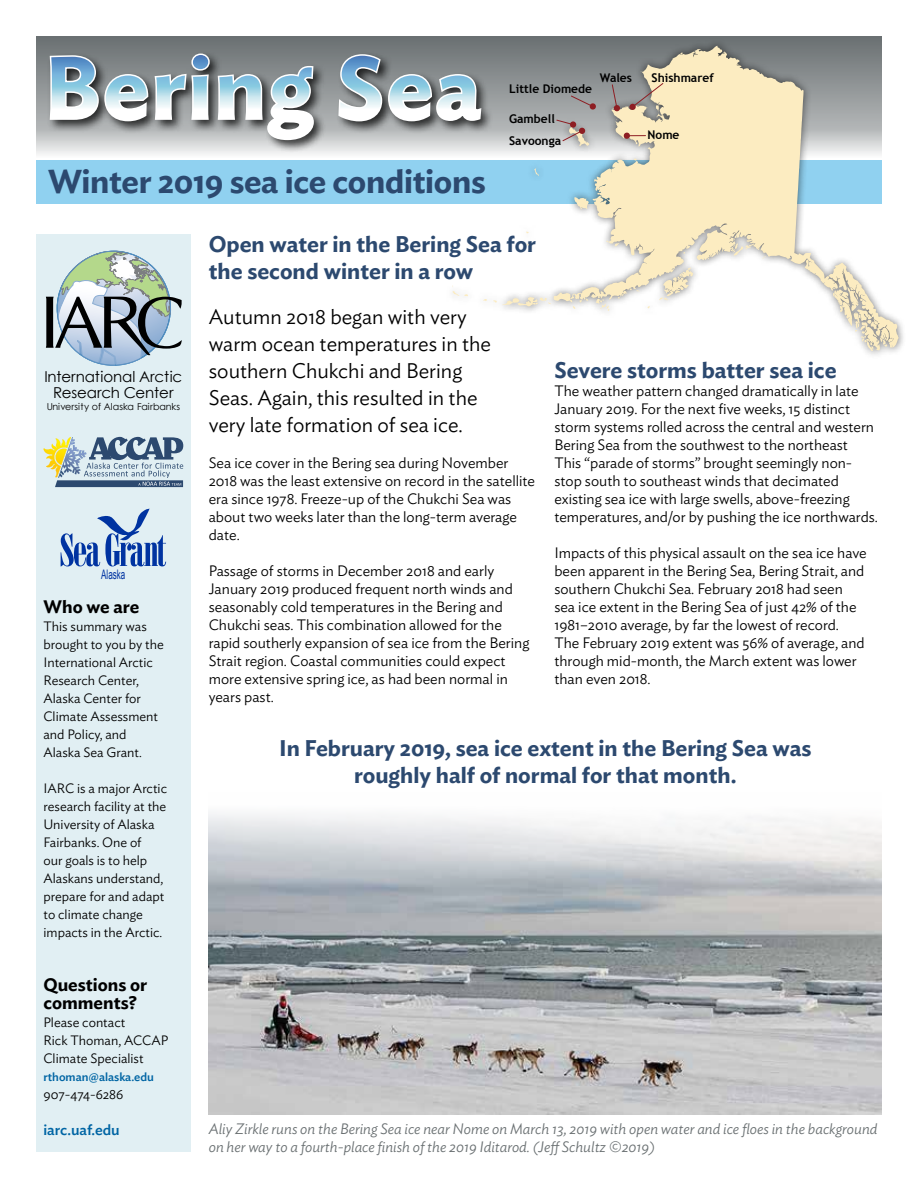
<style>
.page{position:relative;width:918px;height:1188px;background:#fff}
.page>*{position:absolute;margin:0;border:0;box-sizing:border-box;transform-origin:0 0}
.t1{font:600 87px "Ideal Sans";letter-spacing:.03em;color:#fff}
.t2{font:600 33px "Ideal Sans";letter-spacing:-.01em;color:#2c496f}
.t3{font:600 22.5px/27px "Ideal Sans";color:#2c496f}
.t4{font:300 21px/27px "Ideal Sans";color:#000}
.t5{font:600 18px/18px "Ideal Sans";color:#000}
.t6{font:300 15px/18px "Ideal Sans";color:#000}
.t7{font:italic 300 15px/18px "Ideal Sans";color:#6a7072}
.t8{font:15px/15.9px "Century Gothic";letter-spacing:-.01em;color:#000;text-align:center}
.t9{font:500 15px "Ideal Sans";color:#0065a4}
.t10{font:300 13.5px/18px "Ideal Sans";color:#000}
.t11{font:13.2px "Arial Narrow";color:#0033a1;scale:.75 1}
.t12{font:700 12px "Trebuchet MS";color:#000}
.t13{font:500 12px "Ideal Sans";color:#0065a4}
.t14{font:9.6px "Century Gothic";color:#000}
</style>
<div class="page">
<img style="left:209px;top:814px;width:672px;height:301px">
<svg style="left:36px;top:36px;width:846px;height:118px;fill:#6f7577"></svg>
<div style="left:47px;top:51px;width:446px;height:102px;background:#000;opacity:.75"></div>
<svg style="left:48px;top:52px;width:267px;height:90px"></svg>
<svg style="left:337px;top:53px;width:108px;height:70px"></svg>
<div style="left:36px;top:234px;width:155px;height:918px;background:#e1eff3"></div>
<svg style="left:46px;top:251px;width:136px;height:115px"></svg>
<svg style="left:43px;top:437px;width:140px;height:50px"></svg>
<svg style="left:61px;top:508px;width:105px;height:58px"></svg>
<div style="left:36px;top:160px;width:846px;height:44px;background:#90d1f0"></div>
<div style="left:445px;top:38px;width:462px;height:321px;background:#000;opacity:.58"></div>
<svg style="left:570px;top:46px;width:329px;height:302px"></svg>
<svg style="left:574px;top:197px;width:15px;height:12px"></svg>
<svg style="left:534px;top:169px;width:5px;height:7px"></svg>
<svg style="left:615px;top:243px;width:5px;height:3px"></svg>
<svg style="left:453px;top:291px;width:15px;height:5px"></svg>
<svg style="left:493px;top:293px;width:95px;height:16px"></svg>
<svg style="left:731px;top:236px;width:35px;height:23px"></svg>
<svg style="left:596px;top:299px;width:13px;height:12px"></svg>
<svg style="left:659px;top:268px;width:34px;height:32px"></svg>
<svg style="left:833px;top:287px;width:56px;height:64px"></svg>
<svg style="left:623px;top:132px;width:23px;height:7px"></svg>
<svg style="left:611px;top:82px;width:53px;height:29px"></svg>
<svg style="left:570px;top:95px;width:26px;height:15px"></svg>
<svg style="left:556px;top:119px;width:33px;height:27px"></svg>
<h1 class="t1" style="left:44px;top:20px;width:438px">Bering Sea</h1>
<h2 class="t2" style="left:48px;top:156px;width:439px">Winter 2019 sea ice conditions</h2>
<p class="t12" style="left:509px;top:81px;width:84px">Little Diomede</p>
<p class="t12" style="left:600px;top:70px;width:34px">Wales</p>
<p class="t12" style="left:509px;top:111px;width:47px">Gambell</p>
<p class="t12" style="left:509px;top:133px;width:53px">Savoonga</p>
<p class="t12" style="left:652px;top:70px;width:64px">Shishmaref</p>
<p class="t12" style="left:648px;top:127px;width:34px">Nome</p>
<p class="t8" style="left:44px;top:368px;width:139px">International Arctic<br>Research Center</p>
<p class="t14" style="left:47px;top:401px;width:135px">University of Alaska Fairbanks</p>
<p class="t11" style="left:101px;top:565px;width:34px">Alaska</p>
<p class="t5" style="left:44px;top:596px;width:97px">Who we are</p>
<p class="t10" style="left:44px;top:616px;width:122px">This summary was brought to you by the<br>International Arctic<br>Research Center,<br>Alaska Center for<br>Climate Assessment and Policy, and<br>Alaska Sea Grant.</p>
<p class="t10" style="left:44px;top:778px;width:125px">IARC is a major Arctic research facility at the<br>University of Alaska<br>Fairbanks. One of<br>our goals is to help<br>Alaskans understand, prepare for and adapt to climate change impacts in the Arctic.</p>
<p class="t5" style="left:44px;top:974px;width:105px">Questions or comments?</p>
<p class="t10" style="left:44px;top:1012px;width:126px">Please contact<br>Rick Thoman, ACCAP<br>Climate Specialist</p>
<p class="t13" style="left:44px;top:1068px;width:112px">rthoman@alaska.edu</p>
<p class="t10" style="left:44px;top:1084px;width:81px">907-474-6286</p>
<p class="t9" style="left:44px;top:1118px;width:78px">iarc.uaf.edu</p>
<h3 class="t3" style="left:209px;top:229px;width:329px">Open water in the Bering Sea for the second winter in a row</h3>
<h3 class="t4" style="left:209px;top:301px;width:284px">Autumn 2018 began with very warm ocean temperatures in the southern Chukchi and Bering<br>Seas. Again, this resulted in the very late formation of sea ice.</h3>
<p class="t6" style="left:209px;top:452px;width:328px">Sea ice cover in the Bering sea during November 2018 was the least extensive on record in the satellite era since 1978. Freeze-up of the Chukchi Sea was about two weeks later than the long-term average date.</p>
<p class="t6" style="left:209px;top:560px;width:322px">Passage of storms in December 2018 and early January 2019 produced frequent north winds and seasonably cold temperatures in the Bering and Chukchi seas. This combination allowed for the rapid southerly expansion of sea ice from the Bering Strait region. Coastal communities could expect more extensive spring ice, as had been normal in years past.</p>
<h3 class="t3" style="left:554px;top:355px;width:284px">Severe storms batter sea ice</h3>
<p class="t6" style="left:554px;top:380px;width:325px">The weather pattern changed dramatically in late January 2019. For the next five weeks, 15 distinct storm systems rolled across the central and western Bering Sea from the southwest to the northeast This “parade of storms” brought seemingly non&shy;stop south to southeast winds that decimated existing sea ice with large swells, above-freezing temperatures, and/or by pushing the ice northwards.</p>
<p class="t6" style="left:554px;top:542px;width:314px">Impacts of this physical assault on the sea ice have been apparent in the Bering Sea, Bering Strait, and southern Chukchi Sea. February 2018 had seen sea ice extent in the Bering Sea of just 42% of the 1981–2010 average, by far the lowest of record.<br>The February 2019 extent was 56% of average, and through mid-month, the March extent was lower than even 2018.</p>
<h3 class="t3" style="left:279px;top:733px;width:534px;text-align:center">In February 2019, sea ice extent in the Bering Sea was roughly half of normal for that month.</h3>
<p class="t7" style="left:209px;top:1118px;width:670px">Aliy Zirkle runs on the Bering Sea ice near Nome on March 13, 2019 with open water and ice floes in the background on her way to a fourth-place finish of the 2019 Iditarod. (Jeff Schultz ©2019)</p>
</div>
